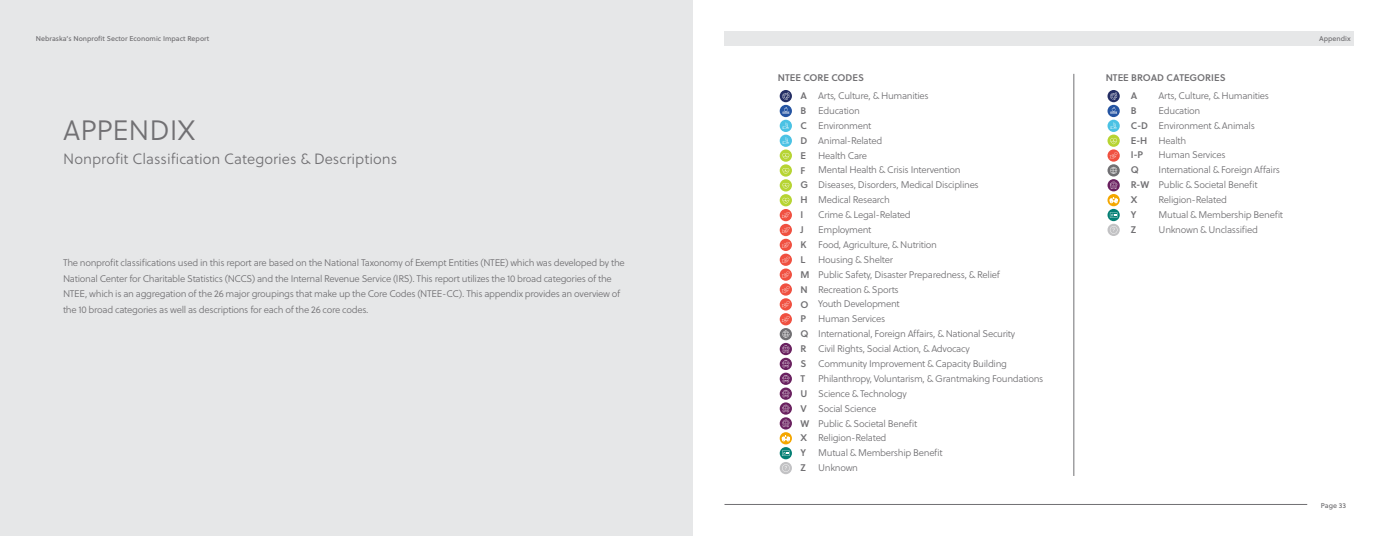
<style>
.page{position:relative;width:1386px;height:536px;background:#fff}
.page>*{position:absolute;margin:0;border:0;box-sizing:border-box;transform-origin:0 0}
.t1{font:300 28px "Soleil";color:#717073}
.t2{font:300 14.88px "Soleil";color:#717073}
.t3{font:300 9.62px/14.9px "Soleil";letter-spacing:-.03em;color:#717073}
.t4{font:9.62px/14.9px "Soleil Sb";color:#717073}
.t5{font:7px "Soleil";color:#717073}
</style>
<div class="page">
<hr style="left:724px;top:504px;width:583px;height:1px;background:#717073">
<div style="left:724px;top:32px;width:630px;height:14px;background:#e6e7e8"></div>
<hr style="left:1074px;top:74px;width:1px;height:402px;background:#717073">
<svg style="left:780px;top:90px;width:12px;height:12px"></svg>
<svg style="left:782px;top:92px;width:8px;height:8px"></svg>
<svg style="left:1108px;top:90px;width:12px;height:12px"></svg>
<svg style="left:1110px;top:92px;width:7px;height:8px"></svg>
<div style="left:1108px;top:105px;width:12px;height:12px;background:#2554a2;border-radius:50%"></div>
<svg style="left:1110px;top:107px;width:7px;height:7px"></svg>
<svg style="left:1108px;top:224px;width:12px;height:12px"></svg>
<svg style="left:1110px;top:226px;width:8px;height:7px"></svg>
<svg style="left:1108px;top:209px;width:12px;height:12px"></svg>
<svg style="left:1110px;top:212px;width:7px;height:6px"></svg>
<svg style="left:1108px;top:194px;width:12px;height:12px"></svg>
<svg style="left:1110px;top:197px;width:8px;height:6px"></svg>
<svg style="left:1108px;top:179px;width:12px;height:12px"></svg>
<svg style="left:1110px;top:181px;width:7px;height:8px"></svg>
<div style="left:1108px;top:164px;width:12px;height:12px;background:#717073;border-radius:50%"></div>
<svg style="left:1110px;top:167px;width:7px;height:7px"></svg>
<svg style="left:1108px;top:149px;width:12px;height:13px"></svg>
<svg style="left:1110px;top:152px;width:8px;height:6px"></svg>
<svg style="left:1108px;top:134px;width:12px;height:13px"></svg>
<svg style="left:1110px;top:138px;width:7px;height:6px"></svg>
<div style="left:1108px;top:120px;width:12px;height:12px;background:#4bc2e4;border-radius:50%"></div>
<svg style="left:1110px;top:123px;width:7px;height:6px"></svg>
<svg style="left:780px;top:462px;width:12px;height:12px"></svg>
<svg style="left:782px;top:464px;width:8px;height:7px"></svg>
<svg style="left:780px;top:447px;width:12px;height:12px"></svg>
<svg style="left:782px;top:450px;width:8px;height:5px"></svg>
<svg style="left:780px;top:432px;width:12px;height:12px"></svg>
<svg style="left:782px;top:435px;width:8px;height:6px"></svg>
<svg style="left:780px;top:417px;width:12px;height:12px"></svg>
<svg style="left:782px;top:419px;width:7px;height:8px"></svg>
<svg style="left:780px;top:402px;width:12px;height:12px"></svg>
<svg style="left:782px;top:404px;width:7px;height:8px"></svg>
<svg style="left:780px;top:387px;width:12px;height:12px"></svg>
<svg style="left:782px;top:390px;width:7px;height:7px"></svg>
<svg style="left:780px;top:372px;width:12px;height:13px"></svg>
<svg style="left:782px;top:375px;width:7px;height:7px"></svg>
<svg style="left:780px;top:357px;width:12px;height:13px"></svg>
<svg style="left:782px;top:360px;width:7px;height:7px"></svg>
<svg style="left:780px;top:343px;width:12px;height:12px"></svg>
<svg style="left:782px;top:345px;width:7px;height:7px"></svg>
<svg style="left:780px;top:328px;width:12px;height:12px"></svg>
<svg style="left:782px;top:330px;width:7px;height:7px"></svg>
<div style="left:780px;top:313px;width:12px;height:12px;background:#f05040;border-radius:50%"></div>
<svg style="left:782px;top:316px;width:8px;height:6px"></svg>
<div style="left:780px;top:298px;width:12px;height:12px;background:#f05040;border-radius:50%"></div>
<svg style="left:782px;top:301px;width:8px;height:6px"></svg>
<svg style="left:780px;top:283px;width:12px;height:12px"></svg>
<svg style="left:782px;top:286px;width:8px;height:6px"></svg>
<svg style="left:780px;top:268px;width:12px;height:13px"></svg>
<svg style="left:782px;top:271px;width:8px;height:6px"></svg>
<svg style="left:780px;top:253px;width:12px;height:13px"></svg>
<svg style="left:782px;top:256px;width:8px;height:7px"></svg>
<div style="left:780px;top:239px;width:12px;height:12px;background:#f05040;border-radius:50%"></div>
<svg style="left:782px;top:242px;width:8px;height:6px"></svg>
<div style="left:780px;top:224px;width:12px;height:12px;background:#f05040;border-radius:50%"></div>
<svg style="left:782px;top:227px;width:8px;height:6px"></svg>
<div style="left:780px;top:209px;width:12px;height:12px;background:#f05040;border-radius:50%"></div>
<svg style="left:782px;top:212px;width:8px;height:6px"></svg>
<div style="left:780px;top:194px;width:12px;height:12px;background:#b7d433;border-radius:50%"></div>
<svg style="left:782px;top:198px;width:7px;height:6px"></svg>
<div style="left:780px;top:179px;width:12px;height:12px;background:#b7d433;border-radius:50%"></div>
<svg style="left:782px;top:183px;width:7px;height:6px"></svg>
<div style="left:780px;top:164px;width:12px;height:12px;background:#b7d433;border-radius:50%"></div>
<svg style="left:782px;top:168px;width:7px;height:6px"></svg>
<svg style="left:780px;top:149px;width:12px;height:13px"></svg>
<svg style="left:782px;top:153px;width:7px;height:6px"></svg>
<svg style="left:780px;top:134px;width:12px;height:13px"></svg>
<svg style="left:783px;top:137px;width:6px;height:7px"></svg>
<svg style="left:780px;top:120px;width:12px;height:12px"></svg>
<svg style="left:783px;top:123px;width:6px;height:6px"></svg>
<div style="left:780px;top:105px;width:12px;height:12px;background:#2554a2;border-radius:50%"></div>
<svg style="left:782px;top:107px;width:7px;height:7px"></svg>
<div style="left:0;top:0;width:693px;height:536px;background:#e6e7e8"></div>
<p class="t5" style="left:36px;top:33px;width:175px">Nebraska’s Nonprofit Sector Economic Impact Report</p>
<h1 class="t1" style="left:63px;top:111px;width:133px">APPENDIX</h1>
<h2 class="t2" style="left:63px;top:148px;width:335px">Nonprofit Classification Categories &amp; Descriptions</h2>
<p class="t3" style="left:63px;top:254px;width:563px;line-height:15.8px">The nonprofit classifications used in this report are based on the National Taxonomy of Exempt Entities (NTEE) which was developed by the National Center for Charitable Statistics (NCCS) and the Internal Revenue Service (IRS). This report utilizes the 10 broad categories of the NTEE, which is an aggregation of the 26 major groupings that make up the Core Codes (NTEE-CC). This appendix provides an overview of the 10 broad categories as well as descriptions for each of the 26 core codes.</p>
<p class="t4" style="left:778px;top:70px;width:88px">NTEE CORE CODES</p>
<p class="t4" style="left:801px;top:88px;width:11px">A<br>B<br>C<br>D<br>E<br>F<br>G<br>H<br>I<br>J<br>K<br>L<br>M<br>N<br>O<br>P<br>Q<br>R<br>S<br>T<br>U<br>V<br>W<br>X<br>Y<br>Z</p>
<p class="t3" style="left:818px;top:88px;width:227px">Arts, Culture, &amp; Humanities<br>Education<br>Environment<br>Animal-Related<br>Health Care<br>Mental Health &amp; Crisis Intervention<br>Diseases, Disorders, Medical Disciplines<br>Medical Research<br>Crime &amp; Legal-Related<br>Employment<br>Food, Agriculture, &amp; Nutrition<br>Housing &amp; Shelter<br>Public Safety, Disaster Preparedness, &amp; Relief<br>Recreation &amp; Sports<br>Youth Development<br>Human Services<br>International, Foreign Affairs, &amp; National Security<br>Civil Rights, Social Action, &amp; Advocacy<br>Community Improvement &amp; Capacity Building<br>Philanthropy, Voluntarism, &amp; Grantmaking Foundations<br>Science &amp; Technology<br>Social Science<br>Public &amp; Societal Benefit<br>Religion-Related<br>Mutual &amp; Membership Benefit<br>Unknown</p>
<p class="t4" style="left:1106px;top:69px;width:121px">NTEE BROAD CATEGORIES</p>
<p class="t4" style="left:1131px;top:88px;width:20px">A<br>B<br>C-D<br>E-H<br>I-P<br>Q<br>R-W<br>X<br>Y<br>Z</p>
<p class="t3" style="left:1159px;top:88px;width:126px">Arts, Culture, &amp; Humanities<br>Education<br>Environment &amp; Animals<br>Health<br>Human Services<br>International &amp; Foreign Affairs<br>Public &amp; Societal Benefit<br>Religion-Related<br>Mutual &amp; Membership Benefit<br>Unknown &amp; Unclassified</p>
<p class="t5" style="left:1319px;top:33px;width:33px">Appendix</p>
<p class="t5" style="left:1321px;top:499px;width:27px">Page 33</p>
</div>
